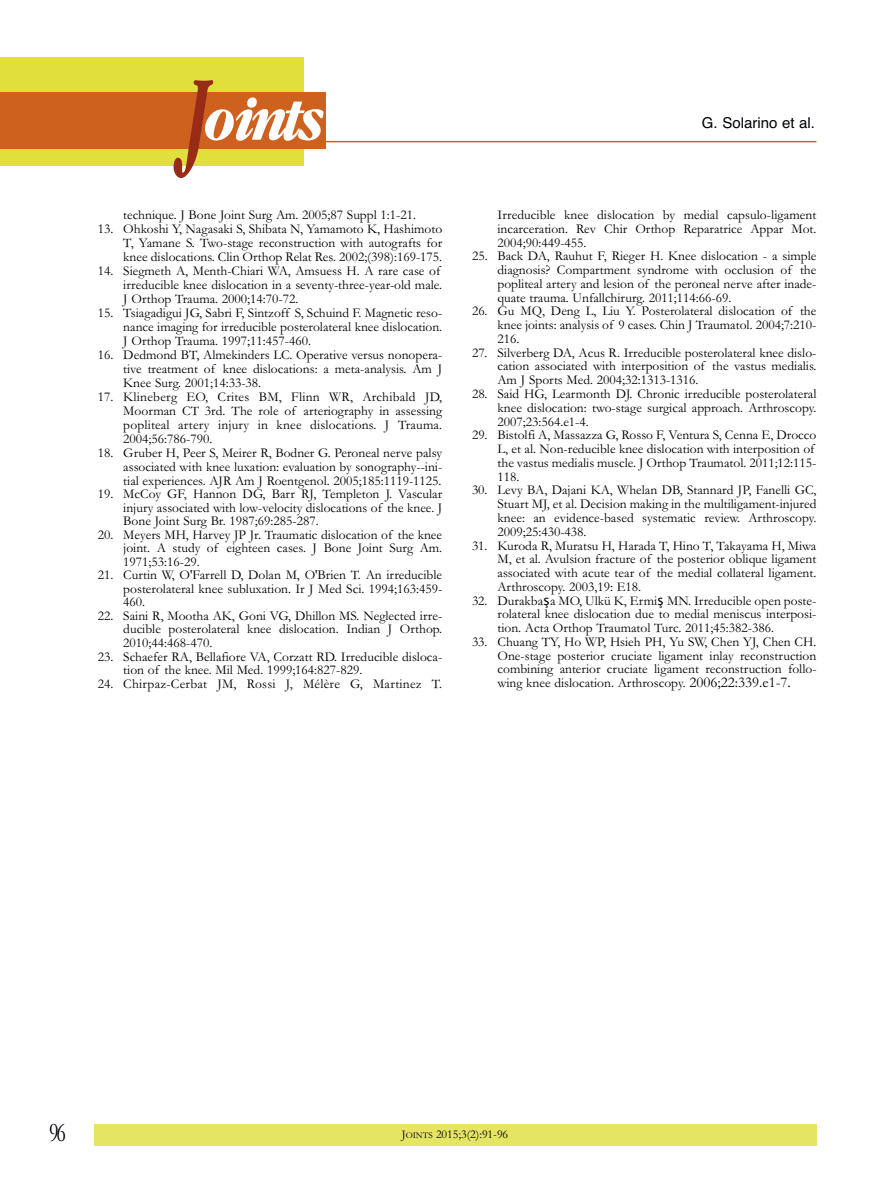
<style>
.page{position:relative;width:893px;height:1191px;background:#fff}
.page>*{position:absolute;margin:0;border:0;box-sizing:border-box;transform-origin:0 0}
.t1{font:italic 700 55.8px "Garamond Cond";letter-spacing:-.085em;color:#fff}
.t2{font:27px "Garamond";color:#000006;scale:.75 1}
.t3{font:15px "Helvetica";color:#000006}
.t4{font:13.5px/13.8px "Garamond";color:#000006;text-align:justify}
.t5{font:13.5px "Garamond";letter-spacing:.02em;color:#000006}
.t6{font:12px "Garamond";color:#000006}
.s1{font-size:99.9px;color:#992c17}
.s2{font-family:"Lucida Grande"}
.s3{font-size:15px}
.s4{font-size:9px}
</style>
<div class="page">
<hr style="left:176px;top:141px;width:640px;height:1px;background:#ce611e">
<div style="left:94px;top:1124px;width:722px;height:21px;background:#e6e563"></div>
<div style="left:0;top:57px;width:304px;height:109px;background:#e0df3c"></div>
<div style="left:0;top:92px;width:326px;height:56px;background:#ce611e"></div>
<h1 class="t1" style="left:181px;top:88px;width:140px"><span class="s1">J</span>oints</h1>
<p class="t4" style="left:123px;top:207px;width:294px">technique. J Bone Joint Surg Am. 2005;87 Suppl 1:1-21.</p>
<p class="t4" style="left:123px;top:221px;width:320px;text-indent:-26px">13. Ohkoshi Y, Nagasaki S, Shibata N, Yamamoto K, Hashimoto T, Yamane S. Two-stage reconstruction with autografts for knee dislocations. Clin Orthop Relat Res. 2002;(398):169-175.</p>
<p class="t4" style="left:123px;top:263px;width:320px;text-align:left;text-indent:-26px">14. Siegmeth A, Menth-Chiari WA, Amsuess H. A rare case of irreducible knee dislocation in a seventy-three-year-old male.<br>J Orthop Trauma. 2000;14:70-72.</p>
<p class="t4" style="left:123px;top:305px;width:320px;text-indent:-26px">15. Tsiagadigui JG, Sabri F, Sintzoff S, Schuind F. Magnetic reso&shy;nance imaging for irreducible posterolateral knee dislocation.<br>J Orthop Trauma. 1997;11:457-460.</p>
<p class="t4" style="left:123px;top:347px;width:320px;text-indent:-26px">16. Dedmond BT, Almekinders LC. Operative versus nonopera&shy;tive treatment of knee dislocations: a meta-analysis. Am J Knee Surg. 2001;14:33-38.</p>
<p class="t4" style="left:123px;top:389px;width:320px;text-indent:-26px">17. Klineberg EO, Crites BM, Flinn WR, Archibald JD, Moorman CT 3rd. The role of arteriography in assessing popliteal artery injury in knee dislocations. J Trauma.<br>2004;56:786-790.</p>
<p class="t4" style="left:123px;top:445px;width:320px;text-indent:-26px">18. Gruber H, Peer S, Meirer R, Bodner G. Peroneal nerve palsy associated with knee luxation: evaluation by sonography--ini&shy;tial experiences. AJR Am J Roentgenol. 2005;185:1119-1125.</p>
<p class="t4" style="left:123px;top:487px;width:320px;text-indent:-26px">19. McCoy GF, Hannon DG, Barr RJ, Templeton J. Vascular injury associated with low-velocity dislocations of the knee. J Bone Joint Surg Br. 1987;69:285-287.</p>
<p class="t4" style="left:123px;top:527px;width:320px;text-indent:-26px">20. Meyers MH, Harvey JP Jr. Traumatic dislocation of the knee joint. A study of eighteen cases. J Bone Joint Surg Am.<br>1971;53:16-29.</p>
<p class="t4" style="left:123px;top:568px;width:320px;text-indent:-26px">21. Curtin W, O'Farrell D, Dolan M, O'Brien T. An irreducible posterolateral knee subluxation. Ir J Med Sci. 1994;163:459- 460.</p>
<p class="t4" style="left:123px;top:608px;width:320px;text-indent:-26px">22. Saini R, Mootha AK, Goni VG, Dhillon MS. Neglected irre&shy;ducible posterolateral knee dislocation. Indian J Orthop.<br>2010;44:468-470.</p>
<p class="t4" style="left:123px;top:649px;width:320px;text-indent:-26px">23. Schaefer RA, Bellafiore VA, Corzatt RD. Irreducible disloca&shy;tion of the knee. Mil Med. 1999;164:827-829.</p>
<p class="t5" style="left:98px;top:675px;width:346px">24. Chirpaz-Cerbat JM, Rossi J, Mélère G, Martinez T.</p>
<p class="t3" style="left:702px;top:114px;width:114px">G. Solarino et al.</p>
<p class="t4" style="left:497px;top:207px;width:320px">Irreducible knee dislocation by medial capsulo-ligament incarceration. Rev Chir Orthop Reparatrice Appar Mot.<br>2004;90:449-455.</p>
<p class="t4" style="left:497px;top:249px;width:320px;text-indent:-26px">25. Back DA, Rauhut F, Rieger H. Knee dislocation - a simple diagnosis? Compartment syndrome with occlusion of the popliteal artery and lesion of the peroneal nerve after inade&shy;quate trauma. Unfallchirurg. 2011;114:66-69.</p>
<p class="t4" style="left:497px;top:304px;width:320px;text-indent:-26px">26. Gu MQ, Deng L, Liu Y. Posterolateral dislocation of the knee joints: analysis of 9 cases. Chin J Traumatol. 2004;7:210- 216.</p>
<p class="t4" style="left:497px;top:345px;width:320px;text-indent:-26px">27. Silverberg DA, Acus R. Irreducible posterolateral knee dislo&shy;cation associated with interposition of the vastus medialis.<br>Am J Sports Med. 2004;32:1313-1316.</p>
<p class="t4" style="left:497px;top:386px;width:320px;text-indent:-26px">28. Said HG, Learmonth DJ. Chronic irreducible posterolateral knee dislocation: two-stage surgical approach. Arthroscopy.<br>2007;23:564.e1-4.</p>
<p class="t4" style="left:497px;top:428px;width:320px;text-align:left;text-indent:-26px">29. Bistolfi A, Massazza G, Rosso F, Ventura S, Cenna E, Drocco L, et al. Non-reducible knee dislocation with interposition of the vastus medialis muscle. J Orthop Traumatol. 2011;12:115- 118.</p>
<p class="t4" style="left:497px;top:483px;width:320px;text-indent:-26px">30. Levy BA, Dajani KA, Whelan DB, Stannard JP, Fanelli GC, Stuart MJ, et al. Decision making in the multiligament-injured knee: an evidence-based systematic review. Arthroscopy.<br>2009;25:430-438.</p>
<p class="t4" style="left:497px;top:538px;width:320px;text-indent:-26px">31. Kuroda R, Muratsu H, Harada T, Hino T, Takayama H, Miwa M, et al. Avulsion fracture of the posterior oblique ligament associated with acute tear of the medial collateral ligament.<br>Arthroscopy. 2003,19: E18.</p>
<p class="t4" style="left:497px;top:593px;width:320px;text-indent:-26px">32. Durakba<span class="s2">ş</span>a MO, Ulkü K, Ermi<span class="s2">ş</span> MN. Irreducible open poste&shy;rolateral knee dislocation due to medial meniscus interposi&shy;tion. Acta Orthop Traumatol Turc. 2011;45:382-386.</p>
<p class="t4" style="left:497px;top:634px;width:321px;text-indent:-26px">33. Chuang TY, Ho WP, Hsieh PH, Yu SW, Chen YJ, Chen CH.<br>One-stage posterior cruciate ligament inlay reconstruction combining anterior cruciate ligament reconstruction follo&shy;wing knee dislocation. Arthroscopy. <span class="s3">2006;22:339.e1-7.</span></p>
<h2 class="t2" style="left:49px;top:1116px;width:24px">96</h2>
<p class="t6" style="left:402px;top:1126px;width:108px">J<span class="s4">OINTS</span> 2015;3(2):91-96</p>
</div>
